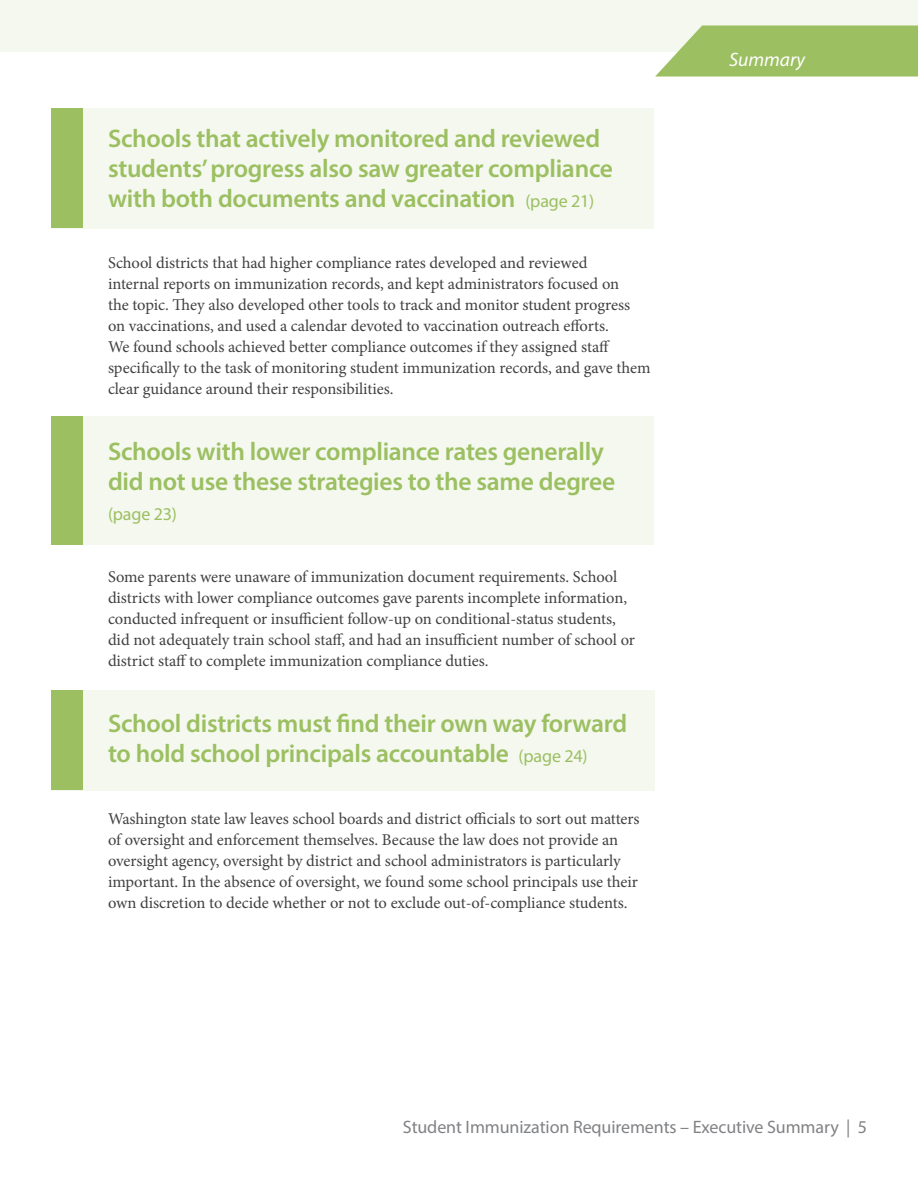
<style>
.page{position:relative;width:918px;height:1188px;background:#fff}
.page>*{position:absolute;margin:0;border:0;box-sizing:border-box;transform-origin:0 0}
.t1{font:600 25.5px/30px "Myriad Pro";letter-spacing:-.01em;color:#9bbf61}
.t2{font:italic 19.5px "Myriad Pro";color:#fff}
.t3{font:18px "Myriad Pro";letter-spacing:-.005em;color:#808285}
.t4{font:18px "Myriad Pro";letter-spacing:-.01em;color:#9bbf61}
.t5{font:16.5px/21px "Minion Pro";letter-spacing:-.005em;color:#414042}
.s1{font-weight:400;font-size:18px}
</style>
<div class="page">
<div style="left:0;top:0;width:918px;height:51px;background:#f4f8ee"></div>
<svg style="left:655px;top:26px;width:263px;height:51px;background:#a3c46f"></svg>
<div style="left:51px;top:108px;width:603px;height:120px;background:#f4f8ee"></div>
<div style="left:51px;top:108px;width:31px;height:119px;background:#9bbf61"></div>
<div style="left:51px;top:417px;width:603px;height:128px;background:#f4f8ee"></div>
<div style="left:51px;top:417px;width:31px;height:128px;background:#9bbf61"></div>
<div style="left:52px;top:690px;width:603px;height:100px;background:#f4f8ee"></div>
<div style="left:52px;top:690px;width:31px;height:100px;background:#9bbf61"></div>
<h1 class="t1" style="left:108px;top:122px;width:507px">Schools that actively monitored and reviewed students’ progress also saw greater compliance with both documents and vaccination <span class="s1">(page 21)</span></h1>
<p class="t5" style="left:108px;top:252px;width:544px">School districts that had higher compliance rates developed and reviewed<br>internal reports on immunization records, and kept administrators focused on<br>the topic. They also developed other tools to track and monitor student progress on vaccinations, and used a calendar devoted to vaccination outreach efforts.<br>We found schools achieved better compliance outcomes if they assigned staff specifically to the task of monitoring student immunization records, and gave them clear guidance around their responsibilities.</p>
<h1 class="t1" style="left:108px;top:436px;width:509px">Schools with lower compliance rates generally did not use these strategies to the same degree</h1>
<p class="t4" style="left:108px;top:503px;width:71px">(page 23)</p>
<p class="t5" style="left:108px;top:566px;width:528px">Some parents were unaware of immunization document requirements. School districts with lower compliance outcomes gave parents incomplete information, conducted infrequent or insufficient follow-up on conditional-status students, did not adequately train school staff, and had an insufficient number of school or district staff to complete immunization compliance duties.</p>
<h1 class="t1" style="left:108px;top:708px;width:521px">School districts must find their own way forward to hold school principals accountable <span class="s1">(page 24)</span></h1>
<p class="t5" style="left:108px;top:808px;width:533px">Washington state law leaves school boards and district officials to sort out matters of oversight and enforcement themselves. Because the law does not provide an oversight agency, oversight by district and school administrators is particularly important. In the absence of oversight, we found some school principals use their own discretion to decide whether or not to exclude out-of-compliance students.</p>
<p class="t2" style="left:729px;top:47px;width:78px">Summary</p>
<p class="t3" style="left:403px;top:1116px;width:466px">Student Immunization Requirements – Executive Summary | 5</p>
</div>
